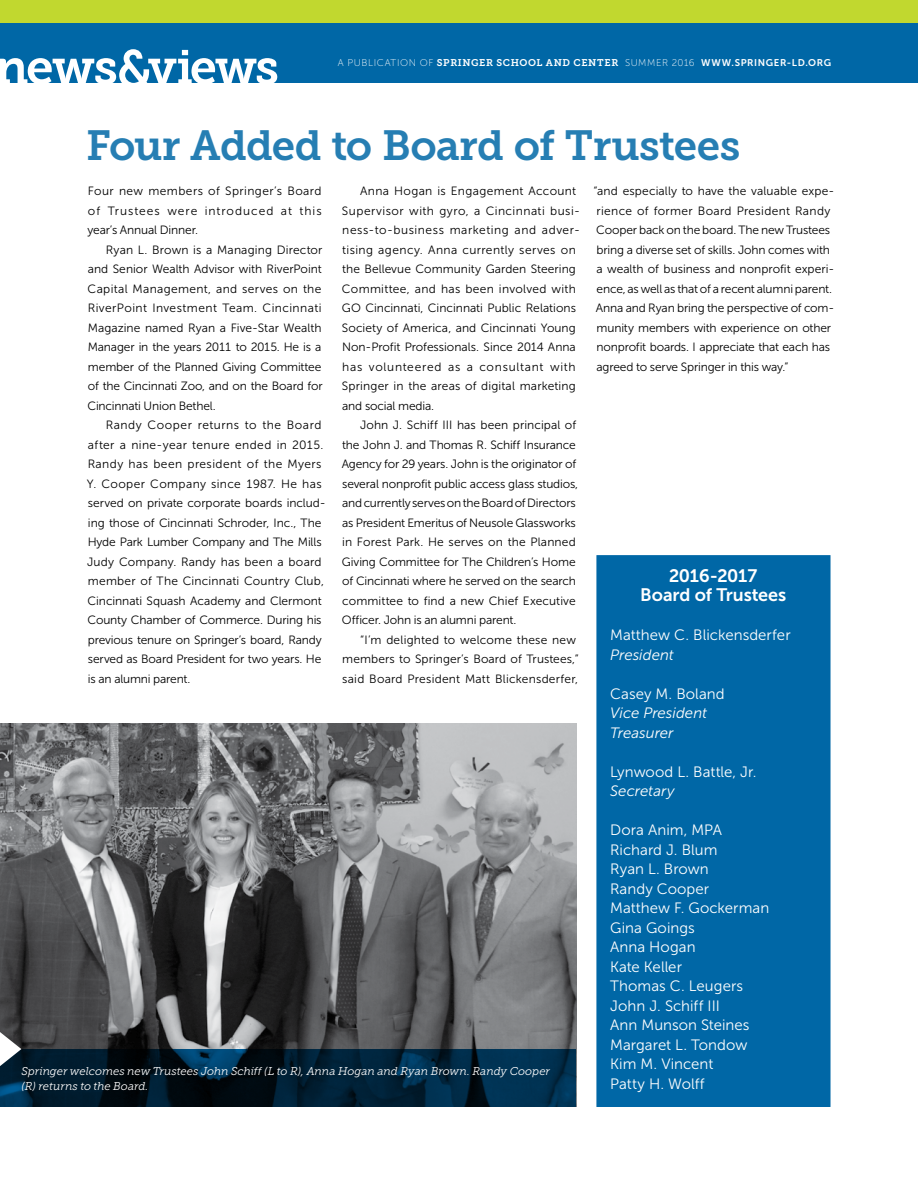
<style>
.page{position:relative;width:918px;height:1188px;background:#fff}
.page>*{position:absolute;margin:0;border:0;box-sizing:border-box;transform-origin:0 0}
.t1{font:42px "Museo Slab 700";letter-spacing:-.02em;color:#267eb3}
.t2{font:18px/19.5px "Museo Sans 700";letter-spacing:-.005em;color:#fff;text-align:center}
.t3{font:15px/19.5px "Museo Sans 300";letter-spacing:.005em;color:#fff}
.t4{font:italic 15px/19.5px "Museo Sans 300";color:#fff}
.t5{font:12px/19.5px "Museo Sans 300";color:#000}
.t6{font:italic 11.25px/15px "Museo Slab 300";color:#fff}
.t7{font:9.75px "Museo Sans 100";letter-spacing:.06em;color:#fff}
.s1{font-family:"Museo Slab 700"}
.s2{font-family:"Museo Sans 700"}
</style>
<div class="page">
<div style="left:0;top:0;width:918px;height:82px;background:#0067a6"></div>
<div style="left:0;top:0;width:918px;height:23px;background:#c1d82f"></div>
<svg style="left:0;top:49px;width:277px;height:34px"></svg>
<div style="left:596px;top:555px;width:235px;height:552px;background:#0067a6"></div>
<img style="left:0;top:724px;width:576px;height:325px">
<svg style="left:0;top:1049px;width:576px;height:58px;background:#001f33"></svg>
<svg style="left:0;top:1032px;width:21px;height:34px"></svg>
<hr style="left:917px;top:373px;width:1px;height:58px;background:#0067a6">
<svg style="left:917px;top:373px;width:1px;height:25px"></svg>
<p class="t7" style="left:338px;top:57px;width:495px">A PUBLICATION OF <span class="s1">SPRINGER SCHOOL AND CENTER</span> SUMMER 2016 <span class="s2">WWW.SPRINGER-LD.ORG</span></p>
<h1 class="t1" style="left:86px;top:121px;width:656px">Four Added to Board of Trustees</h1>
<p class="t5" style="left:88px;top:182px;width:236px;text-align:justify">Four new members of Springer’s Board of Trustees were introduced at this year’s Annual Dinner.</p>
<p class="t5" style="left:88px;top:240px;width:237px;text-align:justify;text-indent:18px">Ryan L. Brown is a Managing Director and Senior Wealth Advisor with RiverPoint Capital Management, and serves on the RiverPoint Investment Team. Cincinnati Magazine named Ryan a Five-Star Wealth Manager in the years 2011 to 2015. He is a member of the Planned Giving Committee of the Cincinnati Zoo, and on the Board for Cincinnati Union Bethel.</p>
<p class="t5" style="left:87px;top:416px;width:240px;text-indent:19px">Randy Cooper returns to the Board after a nine-year tenure ended in 2015.<br>Randy has been president of the Myers Y. Cooper Company since 1987. He has served on private corporate boards includ&shy;ing those of Cincinnati Schroder, Inc., The Hyde Park Lumber Company and The Mills Judy Company. Randy has been a board member of The Cincinnati Country Club, Cincinnati Squash Academy and Clermont County Chamber of Commerce. During his previous tenure on Springer’s board, Randy served as Board President for two years. He is an alumni parent.</p>
<p class="t5" style="left:594px;top:182px;width:242px">“and especially to have the valuable expe&shy;rience of former Board President Randy Cooper back on the board. The new Trustees bring a diverse set of skills. John comes with a wealth of business and nonprofit experi&shy;ence, as well as that of a recent alumni parent.<br>Anna and Ryan bring the perspective of com&shy;munity members with experience on other nonprofit boards. I appreciate that each has agreed to serve Springer in this way.”</p>
<p class="t5" style="left:342px;top:182px;width:240px;text-indent:18px">Anna Hogan is Engagement Account Supervisor with gyro, a Cincinnati busi&shy;ness-to-business marketing and adver&shy;tising agency. Anna currently serves on the Bellevue Community Garden Steering Committee, and has been involved with GO Cincinnati, Cincinnati Public Relations Society of America, and Cincinnati Young Non-Profit Professionals. Since 2014 Anna has volunteered as a consultant with Springer in the areas of digital marketing and social media.</p>
<p class="t5" style="left:342px;top:416px;width:238px;text-indent:18px">John J. Schiff III has been principal of the John J. and Thomas R. Schiff Insurance Agency for 29 years. John is the originator of several nonprofit public access glass studios, and currently serves on the Board of Directors as President Emeritus of Neusole Glassworks in Forest Park. He serves on the Planned Giving Committee for The Children’s Home of Cincinnati where he served on the search committee to find a new Chief Executive Officer. John is an alumni parent.</p>
<p class="t5" style="left:342px;top:630px;width:238px;text-indent:18px">“I’m delighted to welcome these new members to Springer’s Board of Trustees,” said Board President Matt Blickensderfer,</p>
<h2 class="t2" style="left:640px;top:566px;width:148px">2016-2017<br>Board of Trustees</h2>
<p class="t3" style="left:610px;top:625px;width:182px">Matthew C. Blickensderfer</p>
<p class="t4" style="left:610px;top:645px;width:65px">President</p>
<p class="t3" style="left:610px;top:684px;width:116px">Casey M. Boland</p>
<p class="t4" style="left:610px;top:703px;width:98px">Vice President<br>Treasurer</p>
<p class="t3" style="left:610px;top:762px;width:148px">Lynwood L. Battle, Jr.</p>
<p class="t4" style="left:610px;top:781px;width:66px">Secretary</p>
<p class="t3" style="left:610px;top:820px;width:161px">Dora Anim, MPA<br>Richard J. Blum<br>Ryan L. Brown<br>Randy Cooper<br>Matthew F. Gockerman<br>Gina Goings<br>Anna Hogan<br>Kate Keller<br>Thomas C. Leugers<br>John J. Schiff III<br>Ann Munson Steines<br>Margaret L. Tondow<br>Kim M. Vincent<br>Patty H. Wolff</p>
<p class="t6" style="left:21px;top:1064px;width:530px">Springer welcomes new Trustees John Schiff (L to R), Anna Hogan and Ryan Brown. Randy Cooper (R) returns to the Board.</p>
</div>
